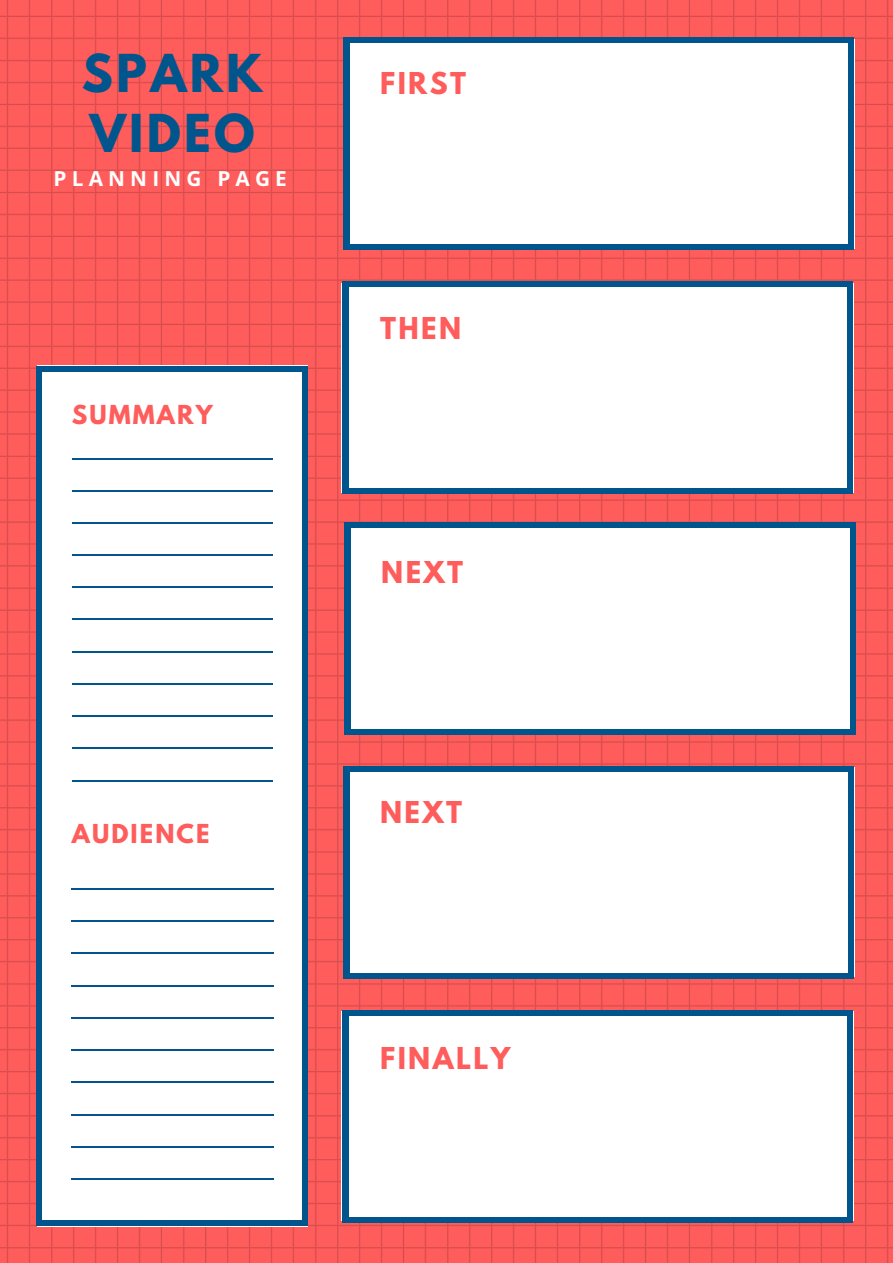
<style>
.page{position:relative;width:893px;height:1263px;background:#fff}
.page>*{position:absolute;margin:0;border:0;box-sizing:border-box;transform-origin:0 0}
.t1{font:700 46.35px/59.6px "League Spartan";letter-spacing:.07em;color:#00568c}
.t2{font:700 26.7px "League Spartan";letter-spacing:.09em;color:#ff5c5c}
.t3{font:700 23.1px "League Spartan";letter-spacing:.09em;color:#ff5c5c}
.t4{font:700 20.7px "Open Sans";letter-spacing:.25em;color:#fff}
</style>
<div class="page">
<img style="left:0;top:0;width:892px;height:1262px">
<div style="left:343px;top:39px;width:511px;height:210px;background:#fff"></div>
<svg style="left:848px;top:245px;width:6px;height:5px"></svg>
<div style="left:343px;top:43px;width:6px;height:202px;background:#00568c"></div>
<svg style="left:343px;top:245px;width:6px;height:5px"></svg>
<div style="left:848px;top:43px;width:6px;height:202px;background:#00568c"></div>
<div style="left:349px;top:244px;width:499px;height:6px;background:#00568c"></div>
<svg style="left:848px;top:37px;width:6px;height:6px"></svg>
<svg style="left:343px;top:37px;width:6px;height:6px"></svg>
<div style="left:349px;top:37px;width:499px;height:6px;background:#00568c"></div>
<div style="left:342px;top:283px;width:511px;height:210px;background:#fff"></div>
<svg style="left:847px;top:489px;width:6px;height:5px"></svg>
<div style="left:342px;top:287px;width:6px;height:202px;background:#00568c"></div>
<svg style="left:342px;top:489px;width:6px;height:5px"></svg>
<div style="left:847px;top:287px;width:6px;height:202px;background:#00568c"></div>
<div style="left:348px;top:488px;width:499px;height:6px;background:#00568c"></div>
<svg style="left:847px;top:281px;width:6px;height:6px"></svg>
<svg style="left:342px;top:281px;width:6px;height:6px"></svg>
<div style="left:348px;top:281px;width:499px;height:6px;background:#00568c"></div>
<div style="left:344px;top:524px;width:511px;height:209px;background:#fff"></div>
<svg style="left:849px;top:729px;width:6px;height:6px"></svg>
<div style="left:344px;top:528px;width:6px;height:201px;background:#00568c"></div>
<svg style="left:344px;top:729px;width:6px;height:6px"></svg>
<div style="left:849px;top:528px;width:6px;height:201px;background:#00568c"></div>
<div style="left:350px;top:729px;width:499px;height:6px;background:#00568c"></div>
<svg style="left:849px;top:522px;width:6px;height:6px"></svg>
<svg style="left:344px;top:522px;width:6px;height:6px"></svg>
<div style="left:350px;top:522px;width:499px;height:6px;background:#00568c"></div>
<div style="left:343px;top:767px;width:511px;height:210px;background:#fff"></div>
<svg style="left:848px;top:973px;width:6px;height:6px"></svg>
<div style="left:343px;top:771px;width:6px;height:202px;background:#00568c"></div>
<svg style="left:343px;top:973px;width:6px;height:6px"></svg>
<div style="left:848px;top:771px;width:6px;height:202px;background:#00568c"></div>
<div style="left:349px;top:973px;width:499px;height:6px;background:#00568c"></div>
<svg style="left:848px;top:766px;width:6px;height:5px"></svg>
<svg style="left:343px;top:766px;width:6px;height:5px"></svg>
<div style="left:349px;top:766px;width:499px;height:6px;background:#00568c"></div>
<div style="left:342px;top:1011px;width:511px;height:210px;background:#fff"></div>
<svg style="left:847px;top:1217px;width:6px;height:6px"></svg>
<div style="left:342px;top:1015px;width:6px;height:202px;background:#00568c"></div>
<svg style="left:342px;top:1217px;width:6px;height:6px"></svg>
<div style="left:847px;top:1015px;width:6px;height:202px;background:#00568c"></div>
<div style="left:348px;top:1217px;width:499px;height:6px;background:#00568c"></div>
<svg style="left:847px;top:1010px;width:6px;height:5px"></svg>
<svg style="left:342px;top:1010px;width:6px;height:5px"></svg>
<div style="left:348px;top:1010px;width:499px;height:6px;background:#00568c"></div>
<div style="left:37px;top:365px;width:270px;height:861px;background:#fff"></div>
<svg style="left:302px;top:1220px;width:6px;height:6px"></svg>
<div style="left:36px;top:371px;width:6px;height:849px;background:#00568c"></div>
<svg style="left:36px;top:1220px;width:6px;height:6px"></svg>
<div style="left:302px;top:371px;width:6px;height:849px;background:#00568c"></div>
<div style="left:42px;top:1220px;width:260px;height:6px;background:#00568c"></div>
<svg style="left:302px;top:366px;width:6px;height:5px"></svg>
<svg style="left:36px;top:366px;width:6px;height:5px"></svg>
<div style="left:42px;top:366px;width:260px;height:6px;background:#00568c"></div>
<hr style="left:72px;top:458px;width:42px;height:1px;background:#00568c">
<hr style="left:113px;top:458px;width:115px;height:1px;background:#00568c">
<hr style="left:231px;top:458px;width:42px;height:1px;background:#00568c">
<hr style="left:231px;top:490px;width:42px;height:1px;background:#00568c">
<hr style="left:231px;top:522px;width:42px;height:2px;background:#00568c">
<hr style="left:231px;top:554px;width:42px;height:2px;background:#00568c">
<hr style="left:231px;top:587px;width:42px;height:1px;background:#00568c">
<hr style="left:231px;top:619px;width:42px;height:1px;background:#00568c">
<hr style="left:231px;top:651px;width:42px;height:1px;background:#00568c">
<hr style="left:231px;top:683px;width:42px;height:2px;background:#00568c">
<hr style="left:231px;top:715px;width:42px;height:2px;background:#00568c">
<hr style="left:231px;top:748px;width:42px;height:1px;background:#00568c">
<hr style="left:231px;top:780px;width:42px;height:1px;background:#00568c">
<hr style="left:72px;top:490px;width:42px;height:1px;background:#00568c">
<hr style="left:72px;top:522px;width:42px;height:2px;background:#00568c">
<hr style="left:72px;top:554px;width:42px;height:2px;background:#00568c">
<hr style="left:72px;top:587px;width:42px;height:1px;background:#00568c">
<hr style="left:72px;top:619px;width:42px;height:1px;background:#00568c">
<hr style="left:72px;top:651px;width:42px;height:1px;background:#00568c">
<hr style="left:72px;top:683px;width:42px;height:2px;background:#00568c">
<hr style="left:72px;top:715px;width:42px;height:2px;background:#00568c">
<hr style="left:72px;top:748px;width:42px;height:1px;background:#00568c">
<hr style="left:72px;top:780px;width:42px;height:1px;background:#00568c">
<hr style="left:113px;top:490px;width:115px;height:1px;background:#00568c">
<hr style="left:113px;top:522px;width:115px;height:2px;background:#00568c">
<hr style="left:113px;top:554px;width:115px;height:2px;background:#00568c">
<hr style="left:113px;top:587px;width:115px;height:1px;background:#00568c">
<hr style="left:113px;top:619px;width:115px;height:1px;background:#00568c">
<hr style="left:113px;top:651px;width:115px;height:1px;background:#00568c">
<hr style="left:113px;top:683px;width:115px;height:2px;background:#00568c">
<hr style="left:113px;top:715px;width:115px;height:2px;background:#00568c">
<hr style="left:113px;top:748px;width:115px;height:1px;background:#00568c">
<hr style="left:113px;top:780px;width:115px;height:1px;background:#00568c">
<hr style="left:71px;top:888px;width:42px;height:2px;background:#00568c">
<hr style="left:112px;top:888px;width:115px;height:2px;background:#00568c">
<hr style="left:232px;top:888px;width:42px;height:2px;background:#00568c">
<hr style="left:232px;top:920px;width:42px;height:2px;background:#00568c">
<hr style="left:232px;top:953px;width:42px;height:1px;background:#00568c">
<hr style="left:232px;top:985px;width:42px;height:1px;background:#00568c">
<hr style="left:232px;top:1017px;width:42px;height:1px;background:#00568c">
<hr style="left:232px;top:1049px;width:42px;height:2px;background:#00568c">
<hr style="left:232px;top:1082px;width:42px;height:1px;background:#00568c">
<hr style="left:232px;top:1114px;width:42px;height:1px;background:#00568c">
<hr style="left:232px;top:1146px;width:42px;height:1px;background:#00568c">
<hr style="left:232px;top:1178px;width:42px;height:1px;background:#00568c">
<hr style="left:71px;top:920px;width:42px;height:2px;background:#00568c">
<hr style="left:71px;top:953px;width:42px;height:1px;background:#00568c">
<hr style="left:71px;top:985px;width:42px;height:1px;background:#00568c">
<hr style="left:71px;top:1017px;width:42px;height:1px;background:#00568c">
<hr style="left:71px;top:1049px;width:42px;height:2px;background:#00568c">
<hr style="left:71px;top:1082px;width:42px;height:1px;background:#00568c">
<hr style="left:71px;top:1114px;width:42px;height:1px;background:#00568c">
<hr style="left:71px;top:1146px;width:42px;height:1px;background:#00568c">
<hr style="left:71px;top:1178px;width:42px;height:1px;background:#00568c">
<hr style="left:112px;top:920px;width:115px;height:2px;background:#00568c">
<hr style="left:112px;top:953px;width:115px;height:1px;background:#00568c">
<hr style="left:112px;top:985px;width:115px;height:1px;background:#00568c">
<hr style="left:112px;top:1017px;width:115px;height:1px;background:#00568c">
<hr style="left:112px;top:1049px;width:115px;height:2px;background:#00568c">
<hr style="left:112px;top:1082px;width:115px;height:1px;background:#00568c">
<hr style="left:112px;top:1114px;width:115px;height:1px;background:#00568c">
<hr style="left:112px;top:1146px;width:115px;height:1px;background:#00568c">
<hr style="left:112px;top:1178px;width:115px;height:1px;background:#00568c">
<h1 class="t1" style="left:82px;top:50px;width:182px">SPARK<br>VIDEO</h1>
<p class="t4" style="left:54px;top:164px;width:235px">PLANNING PAGE</p>
<p class="t3" style="left:72px;top:403px;width:142px">SUMMARY</p>
<p class="t3" style="left:72px;top:822px;width:139px">AUDIENCE</p>
<p class="t2" style="left:380px;top:70px;width:87px">FIRST</p>
<p class="t2" style="left:380px;top:315px;width:82px">THEN</p>
<p class="t2" style="left:381px;top:559px;width:83px">NEXT</p>
<p class="t2" style="left:380px;top:799px;width:83px">NEXT</p>
<p class="t2" style="left:380px;top:1045px;width:132px">FINALLY</p>
</div>
